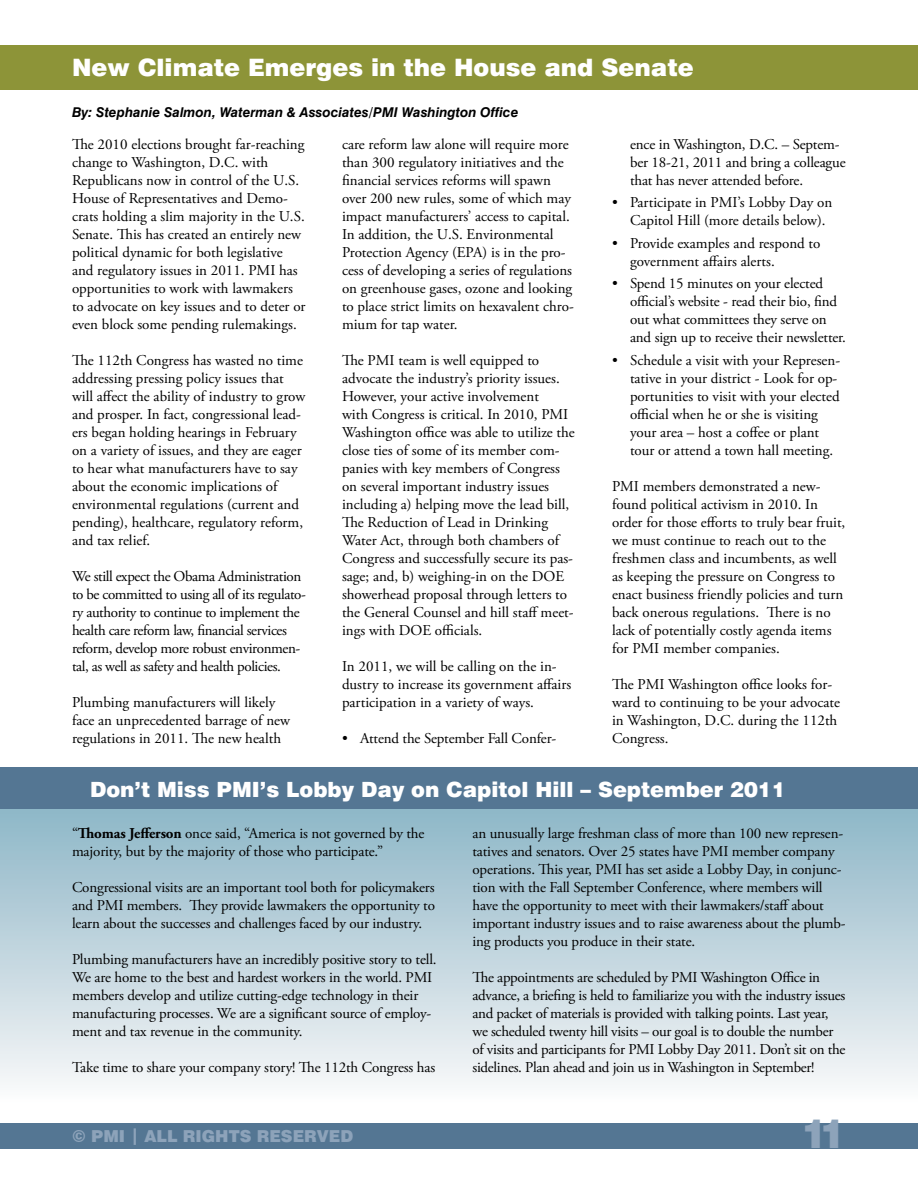
<style>
.page{position:relative;width:918px;height:1188px;background:#fff}
.page>*{position:absolute;margin:0;border:0;box-sizing:border-box;transform-origin:0 0}
.t1{font:900 40.5px "Swiss 721 BT";color:#8da3ba}
.t2{font:900 24px "Swiss 721 BT";color:#fff}
.t3{font:900 21px "Swiss 721 BT";color:#fff}
.t4{font:900 16.5px "Swiss 721 BT";color:#8da3ba}
.t5{font:15px/18px "Adobe Garamond Pro";color:#000}
.t6{font:15px/18px "Adobe Garamond Pro";letter-spacing:-.02em;color:#000}
.t7{font:15px/18px "Adobe Garamond Pro";letter-spacing:-.025em;color:#000}
.t8{font:italic 700 13.5px "Swiss 721 BT";color:#000}
.s1{font-weight:700}
</style>
<div class="page">
<div style="left:0;top:45px;width:918px;height:45px;background:#8d9438"></div>
<div style="left:0;top:1123px;width:918px;height:25px;background:#547693"></div>
<div style="left:0;top:808px;width:918px;height:299px;background:linear-gradient(to bottom,#8db5c6,#fcfbfb)"></div>
<div style="left:0;top:767px;width:918px;height:42px;background:#547693"></div>
<h2 class="t2" style="left:72px;top:53px;width:623px">New Climate Emerges in the House and Senate</h2>
<p class="t8" style="left:72px;top:104px;width:448px">By: Stephanie Salmon, Waterman &amp; Associates/PMI Washington Office</p>
<p class="t5" style="left:72px;top:136px;width:235px">The 2010 elections brought far-reaching change to Washington, D.C. with Republicans now in control of the U.S.<br>House of Representatives and Demo&shy;crats holding a slim majority in the U.S.<br>Senate. This has created an entirely new political dynamic for both legislative and regulatory issues in 2011. PMI has opportunities to work with lawmakers to advocate on key issues and to deter or even block some pending rulemakings.</p>
<p class="t5" style="left:72px;top:352px;width:235px">The 112th Congress has wasted no time addressing pressing policy issues that will affect the ability of industry to grow and prosper. In fact, congressional lead&shy;ers began holding hearings in February on a variety of issues, and they are eager to hear what manufacturers have to say about the economic implications of environmental regulations (current and pending), healthcare, regulatory reform, and tax relief.</p>
<p class="t7" style="left:72px;top:568px;width:235px">We still expect the Obama Administration to be committed to using all of its regulato&shy;ry authority to continue to implement the health care reform law, financial services reform, develop more robust environmen&shy;tal, as well as safety and health policies.</p>
<p class="t5" style="left:72px;top:694px;width:220px">Plumbing manufacturers will likely face an unprecedented barrage of new regulations in 2011. The new health</p>
<p class="t5" style="left:342px;top:136px;width:233px">care reform law alone will require more than 300 regulatory initiatives and the financial services reforms will spawn over 200 new rules, some of which may impact manufacturers’ access to capital.<br>In addition, the U.S. Environmental Protection Agency (EPA) is in the pro&shy;cess of developing a series of regulations on greenhouse gases, ozone and looking to place strict limits on hexavalent chro&shy;mium for tap water.</p>
<p class="t5" style="left:342px;top:352px;width:234px">The PMI team is well equipped to advocate the industry’s priority issues.<br>However, your active involvement<br>with Congress is critical. In 2010, PMI Washington office was able to utilize the close ties of some of its member com&shy;panies with key members of Congress on several important industry issues including a) helping move the lead bill, The Reduction of Lead in Drinking Water Act, through both chambers of Congress and successfully secure its pas&shy;sage; and, b) weighing-in on the DOE showerhead proposal through letters to the General Counsel and hill staff meet&shy;ings with DOE officials.</p>
<p class="t5" style="left:342px;top:658px;width:231px">In 2011, we will be calling on the in&shy;dustry to increase its government affairs participation in a variety of ways.</p>
<p class="t5" style="left:342px;top:730px;width:216px">• Attend the September Fall Confer-</p>
<p class="t5" style="left:630px;top:136px;width:217px">ence in Washington, D.C. – Septem&shy;ber 18-21, 2011 and bring a colleague that has never attended before.</p>
<p class="t5" style="left:630px;top:194px;width:204px;text-indent:-18px">• Participate in PMI’s Lobby Day on<br>Capitol Hill (more details below).</p>
<p class="t5" style="left:630px;top:235px;width:192px;text-indent:-18px">• Provide examples and respond to government affairs alerts.</p>
<p class="t5" style="left:630px;top:275px;width:217px;text-indent:-18px">• Spend 15 minutes on your elected official’s website - read their bio, find out what committees they serve on and sign up to receive their newsletter.</p>
<p class="t5" style="left:630px;top:352px;width:212px;text-indent:-18px">• Schedule a visit with your Represen&shy;tative in your district - Look for op&shy;portunities to visit with your elected official when he or she is visiting your area – host a coffee or plant tour or attend a town hall meeting.</p>
<p class="t5" style="left:612px;top:478px;width:235px">PMI members demonstrated a new&shy;found political activism in 2010. In order for those efforts to truly bear fruit, we must continue to reach out to the freshmen class and incumbents, as well as keeping the pressure on Congress to enact business friendly policies and turn back onerous regulations. There is no lack of potentially costly agenda items for PMI member companies.</p>
<p class="t5" style="left:612px;top:676px;width:230px">The PMI Washington office looks for&shy;ward to continuing to be your advocate in Washington, D.C. during the 112th<br>Congress.</p>
<h3 class="t3" style="left:90px;top:776px;width:697px">Don’t Miss PMI’s Lobby Day on Capitol Hill – September 2011</h3>
<p class="t5" style="left:72px;top:825px;width:354px">“<span class="s1">Thomas Jefferson</span> once said, “America is not governed by the majority, but by the majority of those who participate.”</p>
<p class="t5" style="left:72px;top:879px;width:365px;text-align:justify">Congressional visits are an important tool both for policymakers and PMI members. They provide lawmakers the opportunity to learn about the successes and challenges faced by our industry.</p>
<p class="t5" style="left:72px;top:951px;width:366px">Plumbing manufacturers have an incredibly positive story to tell.<br>We are home to the best and hardest workers in the world. PMI members develop and utilize cutting-edge technology in their manufacturing processes. We are a significant source of employ&shy;ment and tax revenue in the community.</p>
<p class="t5" style="left:72px;top:1059px;width:365px">Take time to share your company story! The 112th Congress has</p>
<p class="t5" style="left:472px;top:825px;width:375px">an unusually large freshman class of more than 100 new represen&shy;tatives and senators. Over 25 states have PMI member company operations. This year, PMI has set aside a Lobby Day, in conjunc&shy;tion with the Fall September Conference, where members will have the opportunity to meet with their lawmakers/staff about important industry issues and to raise awareness about the plumb&shy;ing products you produce in their state.</p>
<p class="t6" style="left:472px;top:969px;width:374px">The appointments are scheduled by PMI Washington Office in advance, a briefing is held to familiarize you with the industry issues and packet of materials is provided with talking points. Last year, we scheduled twenty hill visits – our goal is to double the number of visits and participants for PMI Lobby Day 2011. Don’t sit on the sidelines. Plan ahead and join us in Washington in September!</p>
<p class="t4" style="left:72px;top:1126px;width:123px">© PMI | All rig</p>
<p class="t4" style="left:215px;top:1126px;width:140px">hts reserved</p>
<h1 class="t1" style="left:801px;top:1109px;width:46px">11</h1>
</div>
